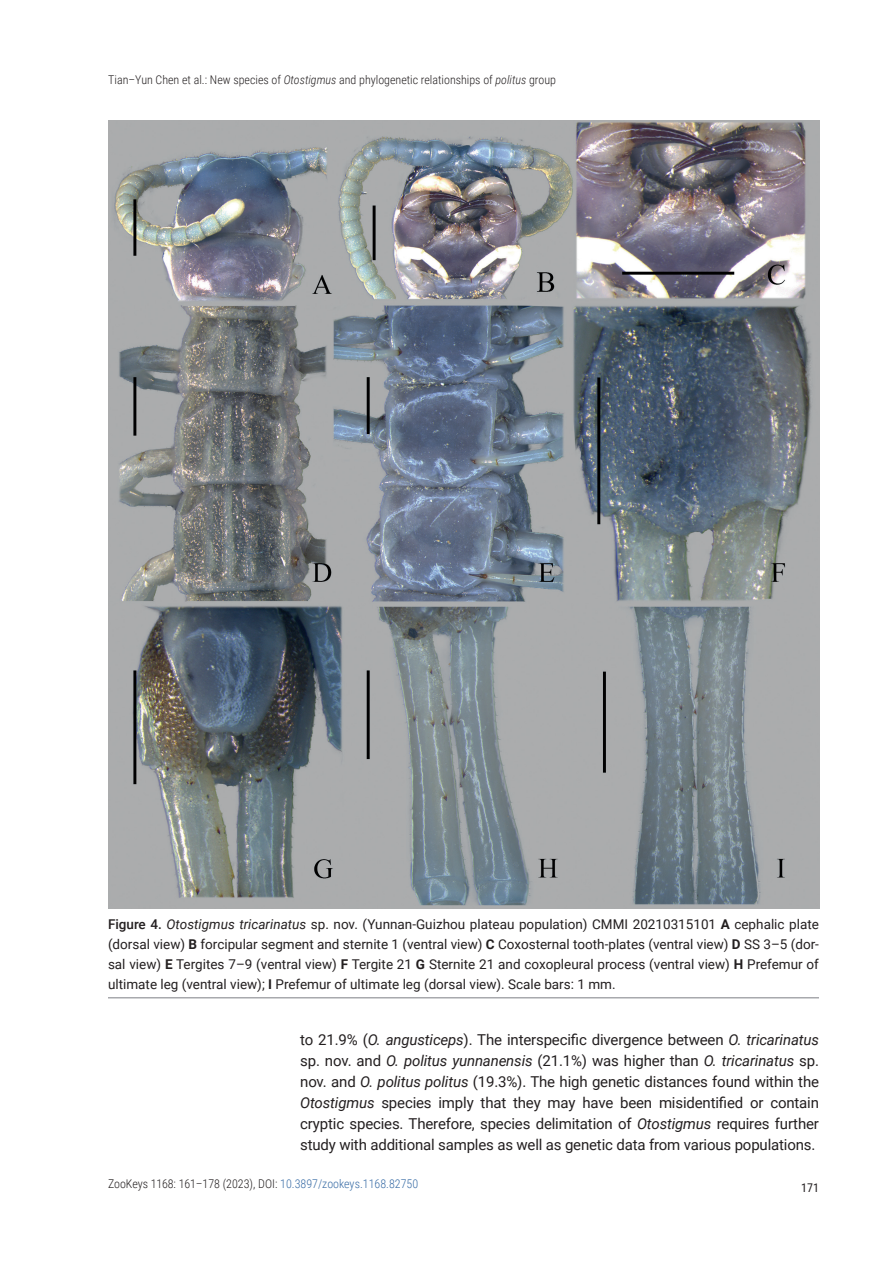
<style>
.page{position:relative;width:893px;height:1263px;background:#fff}
.page>*{position:absolute;margin:0;border:0;box-sizing:border-box;transform-origin:0 0}
.Body_text{font:15px/21px "Roboto";letter-spacing:-.01em;color:#231f20;text-align:justify}
.FIG_-_Caption{font:13.5px/19.8px "Roboto";color:#231f20;text-align:justify}
.t1{font:300 12px "Roboto Condensed";color:#231f20}
.t2{font:12px "Roboto Condensed";color:#231f20}
.s1{font-style:italic}
.s2{font-weight:500}
.s3{font-weight:700}
.s4{color:#376ba5}
</style>
<div class="page">
<img style="left:108px;top:121px;width:711px;height:787px">
<hr style="left:108px;top:997px;width:711px;height:1px;background:#a8a9ad">
<p class="t1" style="left:108px;top:71px;width:449px">Tian–Yun Chen et al.: New species of <span class="s1">Otostigmus</span> and phylogenetic relationships of <span class="s1">politus</span> group</p>
<p class="FIG_-_Caption" style="left:108px;top:914px;width:712px"><span class="s2">Figure 4.</span> <span class="s1">Otostigmus tricarinatus</span> sp. nov. (Yunnan-Guizhou plateau population) CMMI 20210315101 <span class="s3">A</span> cephalic plate (dorsal view) <span class="s3">B</span> forcipular segment and sternite 1 (ventral view) <span class="s3">C</span> Coxosternal tooth-plates (ventral view) <span class="s3">D</span> SS 3–5 (dor&shy;sal view) <span class="s3">E</span> Tergites 7–9 (ventral view) <span class="s3">F</span> Tergite 21 <span class="s3">G</span> Sternite 21 and coxopleural process (ventral view) <span class="s3">H</span> Prefemur of ultimate leg (ventral view); <span class="s3">I</span> Prefemur of ultimate leg (dorsal view). Scale bars: 1 mm.</p>
<p class="Body_text" style="left:300px;top:1028px;width:520px">to 21.9% (<span class="s1">O. angusticeps</span>). The interspecific divergence between <span class="s1">O. tricarinatus </span>sp. nov. and <span class="s1">O. politus yunnanensis</span> (21.1%) was higher than <span class="s1">O. tricarinatus</span> sp. nov. and <span class="s1">O. politus politus</span> (19.3%). The high genetic distances found within the <span class="s1">Otostigmus</span> species imply that they may have been misidentified or contain cryptic species. Therefore, species delimitation of <span class="s1">Otostigmus</span> requires further study with additional samples as well as genetic data from various populations.</p>
<p class="t1" style="left:108px;top:1175px;width:312px">ZooKeys 1168: 161–178 (2023), DOI: <span class="s4">10.3897/zookeys.1168.82750</span></p>
<p class="t2" style="left:801px;top:1179px;width:19px">171</p>
</div>
